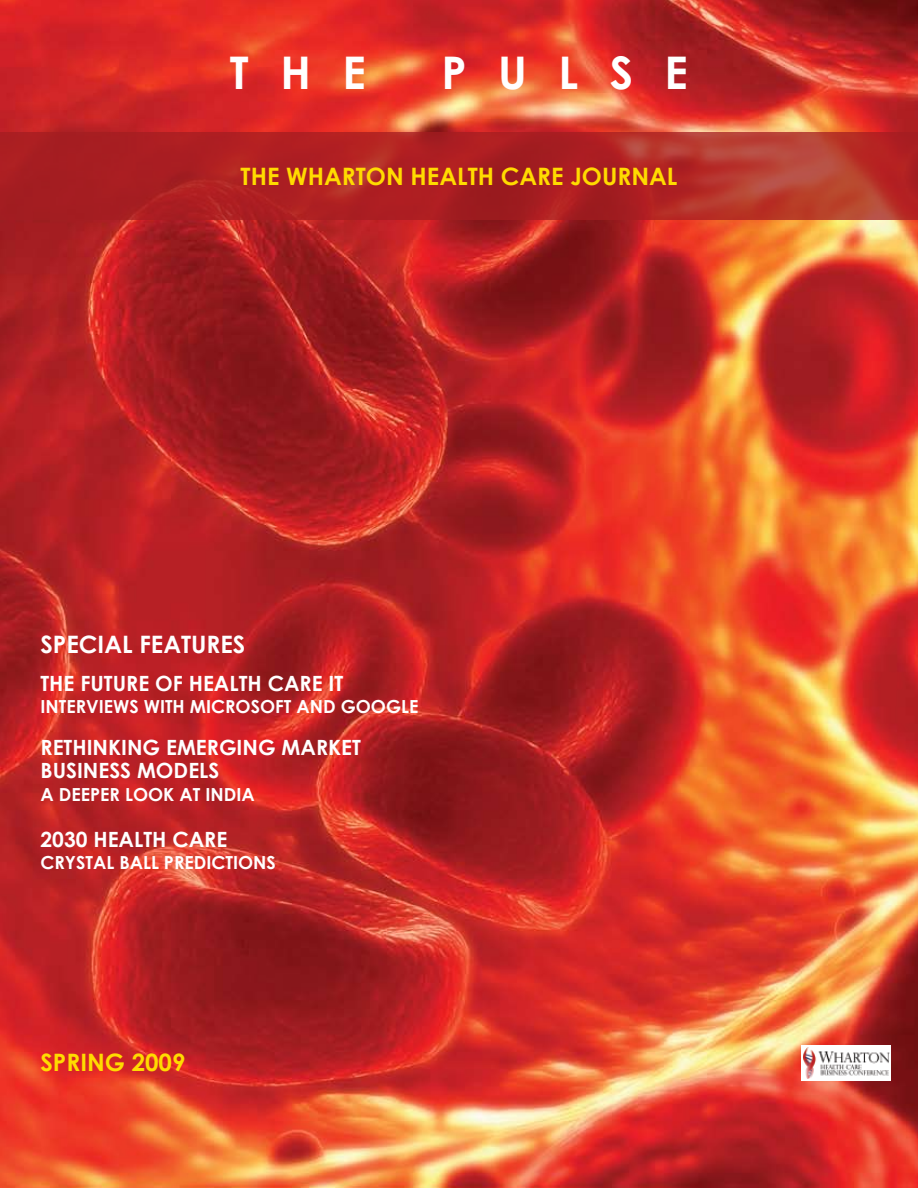
<style>
.page{position:relative;width:918px;height:1188px;background:#fff}
.page>*{position:absolute;margin:0;border:0;box-sizing:border-box;transform-origin:0 0}
.t1{font:700 45px "Century Gothic";letter-spacing:.7em;color:#fff}
.t2{font:700 24px "Century Gothic";color:#ffdb00}
.t3{font:700 24px "Century Gothic";color:#fff}
.t4{font:700 21px "Century Gothic";color:#fff}
.t5{font:700 18px "Century Gothic";color:#fff}
</style>
<div class="page">
<img style="left:0;top:0;width:918px;height:1188px">
<svg style="left:0;top:133px;width:918px;height:87px;background:#ae2625"></svg>
<div style="left:801px;top:1045px;width:90px;height:35px;background:#fff"></div>
<img style="left:803px;top:1047px;width:86px;height:31px">
<h1 class="t1" style="left:230px;top:44px;width:137px">THE</h1>
<h1 class="t1" style="left:441px;top:44px;width:248px">PULSE</h1>
<p class="t2" style="left:241px;top:161px;width:438px">THE WHARTON HEALTH CARE JOURNAL</p>
<p class="t3" style="left:40px;top:629px;width:28px">SPEC</p>
<p class="t3" style="left:98px;top:629px;width:68px">IAL FEATURES</p>
<p class="t4" style="left:40px;top:670px;width:12px">THE</p>
<p class="t4" style="left:80px;top:670px;width:13px">FUTURE</p>
<p class="t4" style="left:155px;top:670px;width:47px">OF HEALTH</p>
<p class="t4" style="left:268px;top:670px;width:15px">CARE</p>
<p class="t4" style="left:329px;top:670px;width:14px">IT</p>
<p class="t5" style="left:40px;top:695px;width:10px">INTER</p>
<p class="t5" style="left:86px;top:695px;width:30px">VIEWS</p>
<p class="t5" style="left:144px;top:695px;width:80px">WITH MICROSOFT</p>
<p class="t5" style="left:296px;top:695px;width:73px">AN D GOOGLE</p>
<p class="t4" style="left:40px;top:734px;width:153px">RETHINKING EMERG</p>
<p class="t4" style="left:237px;top:734px;width:115px">ING MARKET</p>
<p class="t4" style="left:40px;top:757px;width:55px">BUSINESS</p>
<p class="t4" style="left:137px;top:757px;width:62px">MODELS</p>
<p class="t5" style="left:40px;top:783px;width:30px">A DEEPER</p>
<p class="t5" style="left:125px;top:783px;width:130px">LOOK AT IN DIA</p>
<p class="t4" style="left:40px;top:826px;width:80px">2030 HEALTH</p>
<p class="t4" style="left:172px;top:826px;width:30px">CARE</p>
<p class="t5" style="left:40px;top:851px;width:46px">CRYSTAL</p>
<p class="t5" style="left:119px;top:851px;width:21px">BALL</p>
<p class="t5" style="left:164px;top:851px;width:88px">PREDICTIONS</p>
<p class="t2" style="left:40px;top:1047px;width:146px">SPRING 2009</p>
</div>
